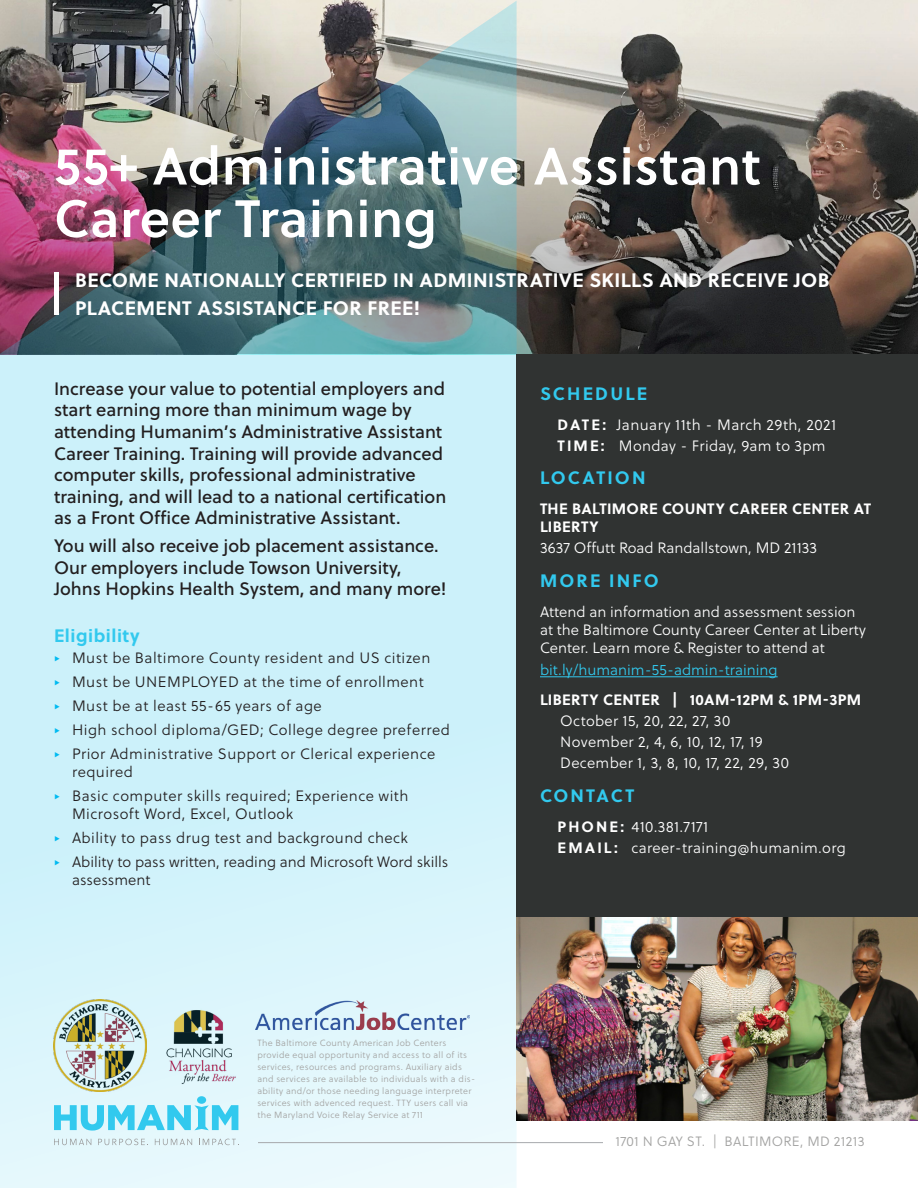
<style>
.page{position:relative;width:918px;height:1188px;background:#fff}
.page>*{position:absolute;margin:0;border:0;box-sizing:border-box;transform-origin:0 0}
.t1{font:52.5px/52.5px "Soleil Sb";letter-spacing:.01em;color:#fff}
.lead_-_large{font:700 19.5px/28.5px "Soleil";letter-spacing:.02em;color:#fff}
.t2{font:18px/21.6px "Soleil Bk";color:#231f20}
.h2_-_reversed{font:700 18px "Soleil";letter-spacing:.12em;color:#32c9ee}
.h2_-_reversed-2{font:700 18px "Soleil";letter-spacing:.03em;color:#32c9ee}
.t3{font:15px/18px "Soleil Lt";letter-spacing:.03em;color:#231f20}
.details{font:15px "Soleil Lt";letter-spacing:.02em;color:#fff}
.details-2{font:15px/18px "Soleil Lt";color:#fff}
.t4{font:700 15px/18px "Soleil";letter-spacing:.02em;color:#fff}
.t5{font:15px/18px "Soleil Lt";color:#231f20}
.t6{font:15px "Soleil Lt";color:#32c9ee}
.details-3{font:15px "Soleil Lt";letter-spacing:.03em;color:#fff}
.t7{font:13.5px "Soleil Lt";letter-spacing:.02em;color:#a2a2a1}
.t8{font:9px/12px "Soleil Lt";letter-spacing:.03em;color:#a2a2a1}
.s1{color:#00baf1}
.s2{font-family:"Soleil";font-weight:700}
</style>
<div class="page">
<svg style="left:0;top:0;width:918px;height:354px;background:#77726c"></svg>
<img style="left:0;top:1px;width:517px;height:1187px">
<img style="left:517px;top:916px;width:401px;height:204px">
<div style="left:517px;top:354px;width:401px;height:562px;background:#303332"></div>
<hr style="left:54px;top:272px;width:4px;height:43px;background:#fff">
<div style="left:197px;top:1096px;width:9px;height:8px;background:#32c9ee;border-radius:50%"></div>
<svg style="left:54px;top:1105px;width:184px;height:26px;background:#7ddcf3"></svg>
<svg style="left:54px;top:1139px;width:37px;height:6px"></svg>
<svg style="left:98px;top:1139px;width:50px;height:6px"></svg>
<svg style="left:155px;top:1139px;width:37px;height:6px"></svg>
<svg style="left:199px;top:1139px;width:40px;height:6px"></svg>
<hr style="left:258px;top:1142px;width:345px;height:1px;background:#a7a9ac">
<hr style="left:540px;top:676px;width:238px;height:1px;background:#32c9ee">
<p class="t1" style="left:54px;top:138px;width:708px">55+ Administrative Assistant<br>Career Training</p>
<p class="lead_-_large" style="left:75px;top:265px;width:756px">BECOME NATIONALLY CERTIFIED IN ADMINISTRATIVE SKILLS AND RECEIVE JOB<br>PLACEMENT ASSISTANCE FOR FREE!</p>
<p class="t2" style="left:54px;top:377px;width:394px">Increase your value to potential employers and start earning more than minimum wage by attending Humanim’s Administrative Assistant Career Training. Training will provide advanced computer skills, professional administrative training, and will lead to a national certification as a Front Office Administrative Assistant.</p>
<p class="t2" style="left:54px;top:534px;width:394px">You will also receive job placement assistance.<br>Our employers include Towson University,<br>Johns Hopkins Health System, and many more!</p>
<p class="h2_-_reversed-2" style="left:54px;top:621px;width:87px">Eligibility</p>
<p class="t3" style="left:54px;top:648px;width:378px"><span class="s1">△</span> Must be Baltimore County resident and US citizen</p>
<p class="t3" style="left:54px;top:672px;width:371px"><span class="s1">△</span> Must be UNEMPLOYED at the time of enrollment</p>
<p class="t3" style="left:54px;top:696px;width:269px"><span class="s1">△</span> Must be at least 55-65 years of age</p>
<p class="t3" style="left:54px;top:720px;width:397px"><span class="s1">△</span> High school diploma/GED; College degree preferred</p>
<p class="t3" style="left:72px;top:744px;width:365px;text-indent:-18px"><span class="s1">△</span> Prior Administrative Support or Clerical experience required</p>
<p class="t3" style="left:72px;top:786px;width:338px;text-indent:-18px"><span class="s1">△</span> Basic computer skills required; Experience with<br>Microsoft Word, Excel, Outlook</p>
<p class="t3" style="left:54px;top:828px;width:356px"><span class="s1">△</span> Ability to pass drug test and background check</p>
<p class="t5" style="left:72px;top:852px;width:378px;text-indent:-18px"><span class="s1">△</span> Ability to pass written, reading and Microsoft Word skills assessment</p>
<p class="t8" style="left:257px;top:1037px;width:219px">The Baltimore County American Job Centers provide equal opportunity and access to all of its services, resources and programs. Auxiliary aids and services are available to individuals with a dis&shy;ability and/or those needing language interpreter services with advenced request. TTY users call via the Maryland Voice Relay Service at 711</p>
<p class="h2_-_reversed" style="left:540px;top:379px;width:109px">SCHEDULE</p>
<p class="details-3" style="left:558px;top:414px;width:280px"><span class="s2">DATE:</span> January 11th - March 29th, 2021</p>
<p class="details" style="left:558px;top:435px;width:270px"><span class="s2">TIME:</span> Monday - Friday, 9am to 3pm</p>
<p class="h2_-_reversed" style="left:540px;top:464px;width:107px">LOCATION</p>
<p class="t4" style="left:540px;top:499px;width:333px">THE BALTIMORE COUNTY CAREER CENTER AT<br>LIBERTY</p>
<p class="details-2" style="left:540px;top:539px;width:279px">3637 Offutt Road Randallstown, MD 21133</p>
<p class="h2_-_reversed" style="left:540px;top:566px;width:120px">MORE INFO</p>
<p class="details-2" style="left:540px;top:602px;width:327px">Attend an information and assessment session at the Baltimore County Career Center at Liberty<br>Center. Learn more &amp; Register to attend at</p>
<p class="t6" style="left:540px;top:660px;width:239px">bit.ly/humanim-55-admin-training</p>
<p class="t4" style="left:540px;top:690px;width:323px">LIBERTY CENTER | 10AM-12PM &amp; 1PM-3PM</p>
<p class="details" style="left:560px;top:711px;width:172px">October 15, 20, 22, 27, 30</p>
<p class="details" style="left:560px;top:732px;width:204px">November 2, 4, 6, 10, 12, 17, 19</p>
<p class="details" style="left:560px;top:753px;width:230px">December 1, 3, 8, 10, 17, 22, 29, 30</p>
<p class="h2_-_reversed" style="left:540px;top:782px;width:96px">CONTACT</p>
<p class="details" style="left:558px;top:816px;width:152px"><span class="s2">PHONE:</span> 410.381.7171</p>
<p class="details" style="left:558px;top:837px;width:290px"><span class="s2">EMAIL:</span> career-training@humanim.org</p>
<p class="t7" style="left:616px;top:1132px;width:250px">1701 N GAY ST. | BALTIMORE, MD 21213</p>
</div>
